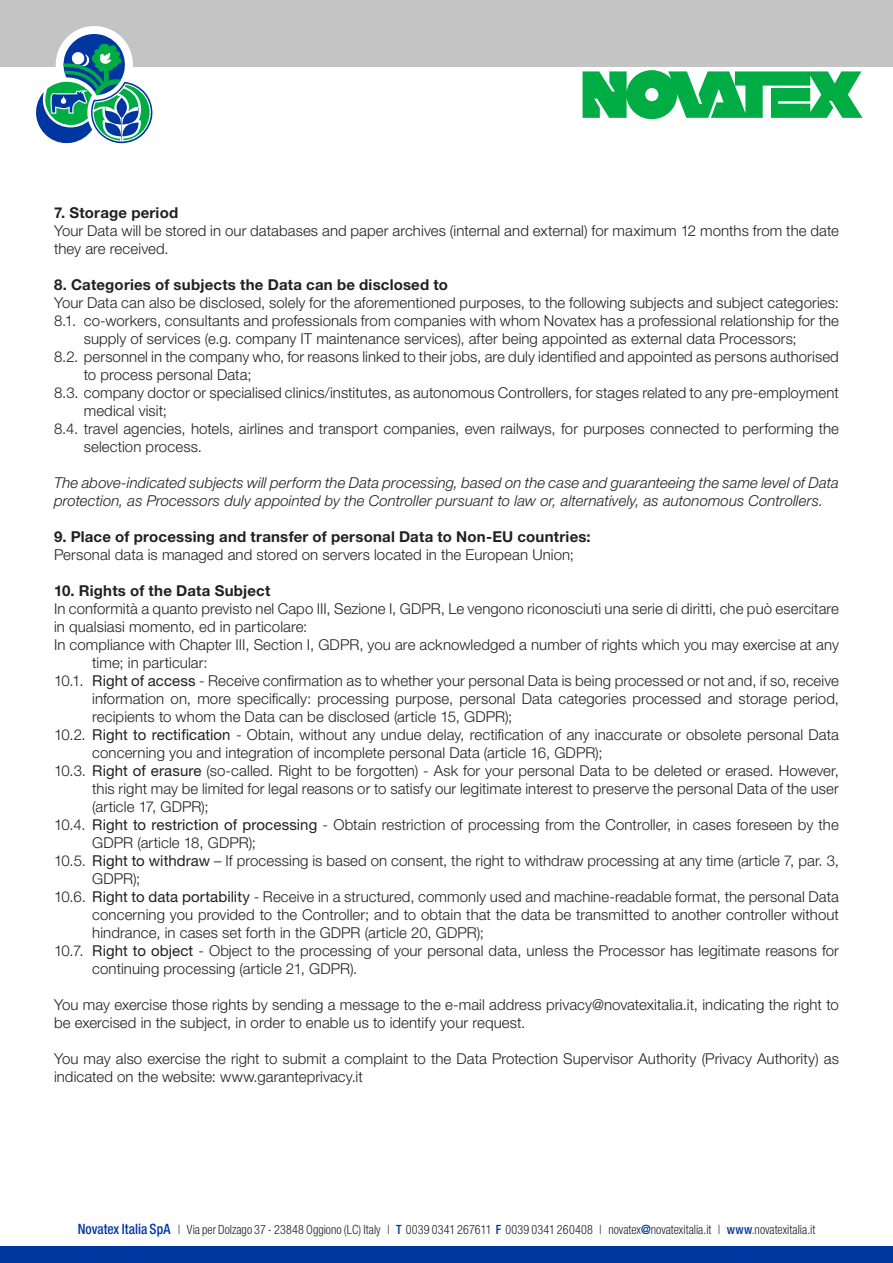
<style>
.page{position:relative;width:893px;height:1263px;background:#fff}
.page>*{position:absolute;margin:0;border:0;box-sizing:border-box;transform-origin:0 0}
.t1{font:300 15px/18px "Helvetica Neue LT Std";letter-spacing:.005em;color:#231f20}
.t2{font:italic 300 15px/18px "Helvetica Neue LT Std";letter-spacing:.005em;color:#231f20}
.t3{font:700 15px "Helvetica Neue LT Std";letter-spacing:.015em;color:#231f20}
.t4{font:300 condensed 12.75px "Helvetica Neue LT Std";letter-spacing:.005em;color:#231f20;scale:.95 1}
.s1{font-weight:400}
.s2{font-weight:500;font-size:14.25px;color:#0036a0}
.s3{font-weight:500;color:#0036a0}
</style>
<div class="page">
<div style="left:0;top:0;width:893px;height:66px;background:#c5c4c5"></div>
<svg style="left:26px;top:26px;width:135px;height:118px"></svg>
<div style="left:0;top:1247px;width:893px;height:16px;background:#0036a0"></div>
<svg style="left:583px;top:70px;width:279px;height:49px"></svg>
<p class="t3" style="left:54px;top:203px;width:126px">7. Storage period</p>
<p class="t1" style="left:54px;top:221px;width:786px">Your Data will be stored in our databases and paper archives (internal and external) for maximum 12 months from the date they are received.</p>
<p class="t3" style="left:54px;top:275px;width:395px">8. Categories of subjects the Data can be disclosed to</p>
<p class="t1" style="left:54px;top:293px;width:786px">Your Data can also be disclosed, solely for the aforementioned purposes, to the following subjects and subject categories:</p>
<p class="t1" style="left:84px;top:311px;width:757px;text-indent:-30px">8.1. co-workers, consultants and professionals from companies with whom Novatex has a professional relationship for the supply of services (e.g. company IT maintenance services), after being appointed as external data Processors;</p>
<p class="t1" style="left:84px;top:347px;width:757px;text-indent:-30px">8.2. personnel in the company who, for reasons linked to their jobs, are duly identified and appointed as persons authorised to process personal Data;</p>
<p class="t1" style="left:84px;top:383px;width:757px;text-indent:-30px">8.3. company doctor or specialised clinics/institutes, as autonomous Controllers, for stages related to any pre-employment medical visit;</p>
<p class="t1" style="left:84px;top:419px;width:757px;text-indent:-30px">8.4. travel agencies, hotels, airlines and transport companies, even railways, for purposes connected to performing the selection process.</p>
<p class="t2" style="left:54px;top:473px;width:786px">The above-indicated subjects will perform the Data processing, based on the case and guaranteeing the same level of Data protection, as Processors duly appointed by the Controller pursuant to law or, alternatively, as autonomous Controllers.</p>
<p class="t3" style="left:54px;top:527px;width:538px">9. Place of processing and transfer of personal Data to Non-EU countries:</p>
<p class="t1" style="left:54px;top:545px;width:522px">Personal data is managed and stored on servers located in the European Union;</p>
<p class="t3" style="left:54px;top:581px;width:218px">10. Rights of the Data Subject</p>
<p class="t1" style="left:54px;top:599px;width:787px">In conformità a quanto previsto nel Capo III, Sezione I, GDPR, Le vengono riconosciuti una serie di diritti, che può esercitare in qualsiasi momento, ed in particolare:</p>
<p class="t1" style="left:92px;top:635px;width:748px;text-indent:-38px">In compliance with Chapter III, Section I, GDPR, you are acknowledged a number of rights which you may exercise at any time; in particular:</p>
<p class="t1" style="left:92px;top:671px;width:748px;text-align:justify;text-indent:-38px">10.1. <span class="s1">Right of access</span> - Receive confirmation as to whether your personal Data is being processed or not and, if so, receive information on, more specifically: processing purpose, personal Data categories processed and storage period, recipients to whom the Data can be disclosed (article 15, GDPR);</p>
<p class="t1" style="left:92px;top:725px;width:748px;text-indent:-38px">10.2. <span class="s1">Right to rectification</span> - Obtain, without any undue delay, rectification of any inaccurate or obsolete personal Data concerning you and integration of incomplete personal Data (article 16, GDPR);</p>
<p class="t1" style="left:92px;top:761px;width:748px;text-align:justify;text-indent:-38px">10.3. <span class="s1">Right of erasure</span> (so-called. Right to be forgotten) - Ask for your personal Data to be deleted or erased. However, this right may be limited for legal reasons or to satisfy our legitimate interest to preserve the personal Data of the user (article 17, GDPR);</p>
<p class="t1" style="left:92px;top:815px;width:748px;text-indent:-38px">10.4. <span class="s1">Right to restriction of processing</span> - Obtain restriction of processing from the Controller, in cases foreseen by the<br>GDPR (article 18, GDPR);</p>
<p class="t1" style="left:92px;top:851px;width:748px;text-indent:-38px">10.5. <span class="s1">Right to withdraw</span> – If processing is based on consent, the right to withdraw processing at any time (article 7, par. 3,<br>GDPR);</p>
<p class="t1" style="left:92px;top:887px;width:748px;text-align:justify;text-indent:-38px">10.6. <span class="s1">Right to data portability</span> - Receive in a structured, commonly used and machine-readable format, the personal Data concerning you provided to the Controller; and to obtain that the data be transmitted to another controller without hindrance, in cases set forth in the GDPR (article 20, GDPR);</p>
<p class="t1" style="left:92px;top:941px;width:748px;text-indent:-38px">10.7. <span class="s1">Right to object</span> - Object to the processing of your personal data, unless the Processor has legitimate reasons for continuing processing (article 21, GDPR).</p>
<p class="t1" style="left:54px;top:995px;width:786px">You may exercise those rights by sending a message to the e-mail address privacy@novatexitalia.it, indicating the right to be exercised in the subject, in order to enable us to identify your request.</p>
<p class="t1" style="left:54px;top:1049px;width:786px">You may also exercise the right to submit a complaint to the Data Protection Supervisor Authority (Privacy Authority) as indicated on the website: www.garanteprivacy.it</p>
<p class="t4" style="left:78px;top:1222px;width:778px"><span class="s2">Novatex Italia SpA</span> | Via per Dolzago 37 - 23848 Oggiono (LC) Italy | <span class="s3">T</span> 0039 0341 267611 <span class="s3">F</span> 0039 0341 260408 | novatex<span class="s3">@</span>novatexitalia.it | <span class="s3">www</span>.novatexitalia.it</p>
</div>
